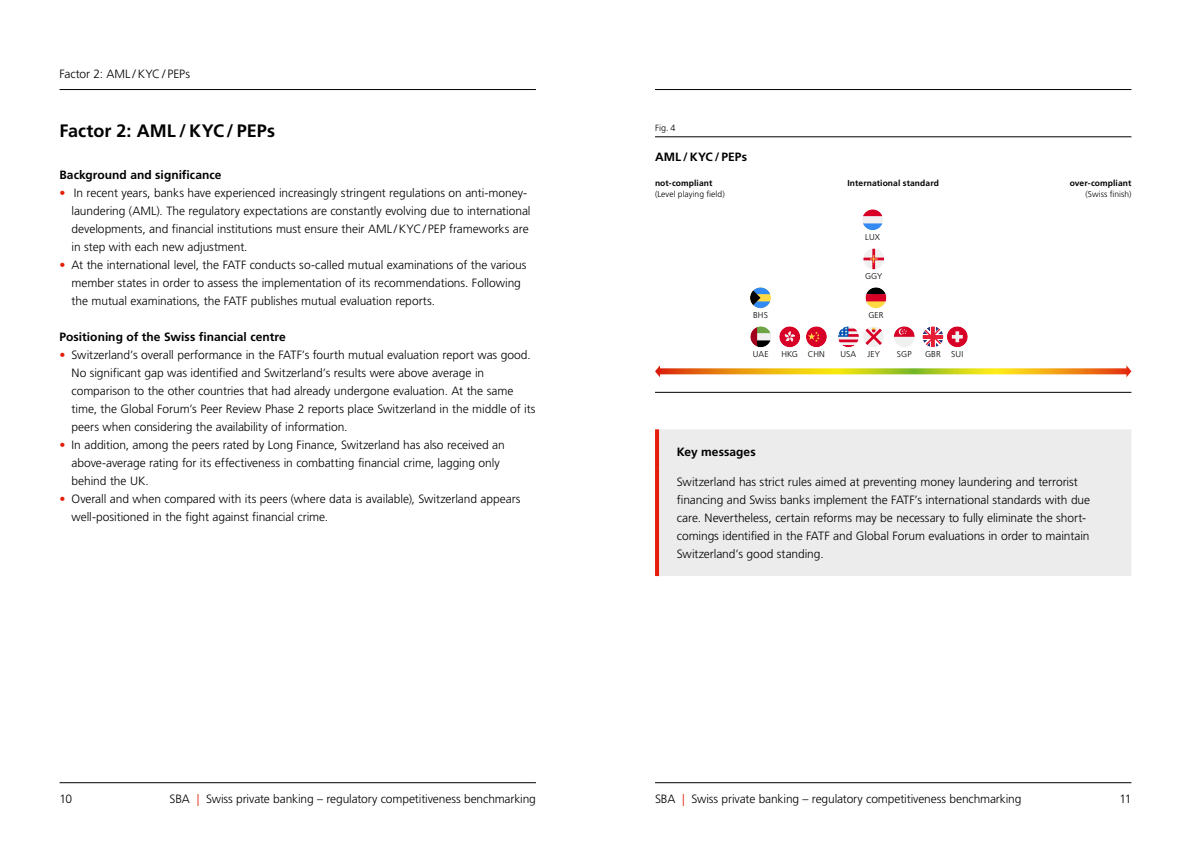
<style>
.page{position:relative;width:1191px;height:842px;background:#fff}
.page>*{position:absolute;margin:0;border:0;box-sizing:border-box;transform-origin:0 0}
.FACTOR-TITEL{font:700 18px "Frutiger LT Std";letter-spacing:.005em;color:#000}
.BOXBODY{font:300 12px/18px "Frutiger LT Std";letter-spacing:-.005em;color:#000}
.BODY_UNTERTITEL{font:700 12px "Frutiger LT Std";color:#000}
.GRAFIK__Titel_fett{font:700 12px "Frutiger LT Std";color:#000}
.BOXTITEL{font:700 12px "Frutiger LT Std";letter-spacing:.005em;color:#000}
.Abb{font:300 9px "Frutiger LT Std";color:#000}
.TAB_light{font:300 8.5px "Frutiger LT Std";letter-spacing:.005em;color:#000}
.TAB_bold{font:700 8.5px "Frutiger LT Std";letter-spacing:.01em;color:#000}
.s1{color:#e41e0a}
</style>
<div class="page">
<div style="left:659px;top:429px;width:472px;height:147px;background:#ececec"></div>
<hr style="left:655px;top:429px;width:4px;height:39px;background:#e41e0a">
<hr style="left:655px;top:468px;width:4px;height:108px;background:#e41e0a">
<hr style="left:655px;top:137px;width:476px;height:1px;background:#000">
<svg style="left:750px;top:287px;width:20px;height:21px"></svg>
<svg style="left:838px;top:326px;width:21px;height:21px"></svg>
<div style="left:779px;top:326px;width:21px;height:21px;background:#d80027;border-radius:50%"></div>
<svg style="left:784px;top:331px;width:11px;height:11px"></svg>
<div style="left:863px;top:326px;width:21px;height:21px;background:#f0f0f0;border-radius:50%"></div>
<svg style="left:865px;top:327px;width:17px;height:18px"></svg>
<svg style="left:863px;top:248px;width:21px;height:21px"></svg>
<div style="left:750px;top:326px;width:21px;height:21px;background:#f0f0f0;border-radius:50%"></div>
<svg style="left:750px;top:326px;width:20px;height:21px"></svg>
<svg style="left:865px;top:287px;width:21px;height:21px"></svg>
<svg style="left:922px;top:326px;width:21px;height:22px"></svg>
<div style="left:806px;top:326px;width:21px;height:21px;background:#d80027;border-radius:50%"></div>
<svg style="left:808px;top:332px;width:11px;height:10px"></svg>
<div style="left:893px;top:326px;width:21px;height:21px;background:#f0f0f0;border-radius:50%"></div>
<svg style="left:893px;top:326px;width:21px;height:11px"></svg>
<svg style="left:946px;top:326px;width:21px;height:21px"></svg>
<svg style="left:951px;top:331px;width:11px;height:11px"></svg>
<div style="left:862px;top:209px;width:21px;height:21px;background:#f0f0f0;border-radius:50%"></div>
<svg style="left:863px;top:209px;width:19px;height:7px"></svg>
<svg style="left:863px;top:223px;width:19px;height:7px"></svg>
<svg style="left:655px;top:365px;width:476px;height:12px"></svg>
<hr style="left:655px;top:392px;width:476px;height:1px;background:#000">
<hr style="left:655px;top:89px;width:476px;height:1px;background:#000">
<hr style="left:655px;top:782px;width:476px;height:1px;background:#000">
<hr style="left:60px;top:782px;width:476px;height:1px;background:#000">
<hr style="left:60px;top:89px;width:476px;height:1px;background:#000">
<p class="BOXBODY" style="left:60px;top:65px;width:132px">Factor 2: AML / KYC / PEPs</p>
<p class="FACTOR-TITEL" style="left:60px;top:120px;width:217px">Factor 2: AML / KYC/ PEPs</p>
<p class="BODY_UNTERTITEL" style="left:60px;top:168px;width:163px">Background and significance</p>
<p class="BOXBODY" style="left:72px;top:184px;width:460px;text-indent:-12px"><span class="s1">•</span> In recent years, banks have experienced increasingly stringent regulations on anti-money&shy;laundering (AML). The regulatory expectations are constantly evolving due to international developments, and financial institutions must ensure their AML /KYC/ PEP frameworks are in step with each new adjustment.</p>
<p class="BOXBODY" style="left:72px;top:256px;width:456px;text-indent:-12px"><span class="s1">•</span> At the international level, the FATF conducts so-called mutual examinations of the various member states in order to assess the implementation of its recommendations. Following the mutual examinations, the FATF publishes mutual evaluation reports.</p>
<p class="BODY_UNTERTITEL" style="left:60px;top:330px;width:228px">Positioning of the Swiss financial centre</p>
<p class="BOXBODY" style="left:72px;top:346px;width:465px;text-indent:-12px"><span class="s1">•</span> Switzerland’s overall performance in the FATF’s fourth mutual evaluation report was good.<br>No significant gap was identified and Switzerland’s results were above average in comparison to the other countries that had already undergone evaluation. At the same time, the Global Forum’s Peer Review Phase 2 reports place Switzerland in the middle of its peers when considering the availability of information.</p>
<p class="BOXBODY" style="left:72px;top:436px;width:435px;text-indent:-12px"><span class="s1">•</span> In addition, among the peers rated by Long Finance, Switzerland has also received an above-average rating for its effectiveness in combatting financial crime, lagging only behind the UK.</p>
<p class="BOXBODY" style="left:72px;top:490px;width:450px;text-indent:-12px"><span class="s1">•</span> Overall and when compared with its peers (where data is available), Switzerland appears well-positioned in the fight against financial crime.</p>
<p class="Abb" style="left:655px;top:123px;width:22px">Fig. 4</p>
<p class="GRAFIK__Titel_fett" style="left:655px;top:150px;width:93px">AML / KYC / PEPs</p>
<p class="TAB_bold" style="left:655px;top:178px;width:59px">not-compliant</p>
<p class="TAB_bold" style="left:847px;top:178px;width:93px">International standard</p>
<p class="TAB_light" style="left:655px;top:189px;width:71px">(Level playing field)</p>
<p class="TAB_light" style="left:865px;top:232px;width:16px">LUX</p>
<p class="TAB_light" style="left:753px;top:310px;width:16px">BHS</p>
<p class="TAB_light" style="left:753px;top:349px;width:17px">UAE</p>
<p class="TAB_light" style="left:865px;top:271px;width:19px">GGY</p>
<p class="TAB_light" style="left:868px;top:310px;width:17px">GER</p>
<p class="TAB_light" style="left:781px;top:349px;width:18px">HKG</p>
<p class="TAB_light" style="left:840px;top:349px;width:17px">USA</p>
<p class="TAB_light" style="left:867px;top:349px;width:14px">JEY</p>
<p class="TAB_light" style="left:808px;top:349px;width:19px">CHN</p>
<p class="TAB_light" style="left:897px;top:349px;width:16px">SGP</p>
<p class="TAB_light" style="left:925px;top:349px;width:17px">GBR</p>
<p class="TAB_light" style="left:951px;top:349px;width:14px">SUI</p>
<p class="TAB_bold" style="left:1069px;top:178px;width:63px">over-compliant</p>
<p class="TAB_light" style="left:1085px;top:189px;width:47px">(Swiss finish)</p>
<p class="BOXTITEL" style="left:677px;top:445px;width:80px">Key messages</p>
<p class="BOXBODY" style="left:677px;top:473px;width:415px">Switzerland has strict rules aimed at preventing money laundering and terrorist financing and Swiss banks implement the FATF’s international standards with due care. Nevertheless, certain reforms may be necessary to fully eliminate the short&shy;comings identified in the FATF and Global Forum evaluations in order to maintain Switzerland’s good standing.</p>
<p class="BOXBODY" style="left:60px;top:790px;width:14px">10</p>
<p class="BOXBODY" style="left:170px;top:790px;width:368px">SBA <span class="s1">|</span> Swiss private banking – regulatory competitiveness benchmarking</p>
<p class="BOXBODY" style="left:655px;top:790px;width:368px">SBA <span class="s1">|</span> Swiss private banking – regulatory competitiveness benchmarking</p>
<p class="BOXBODY" style="left:1119px;top:790px;width:13px">11</p>
</div>
